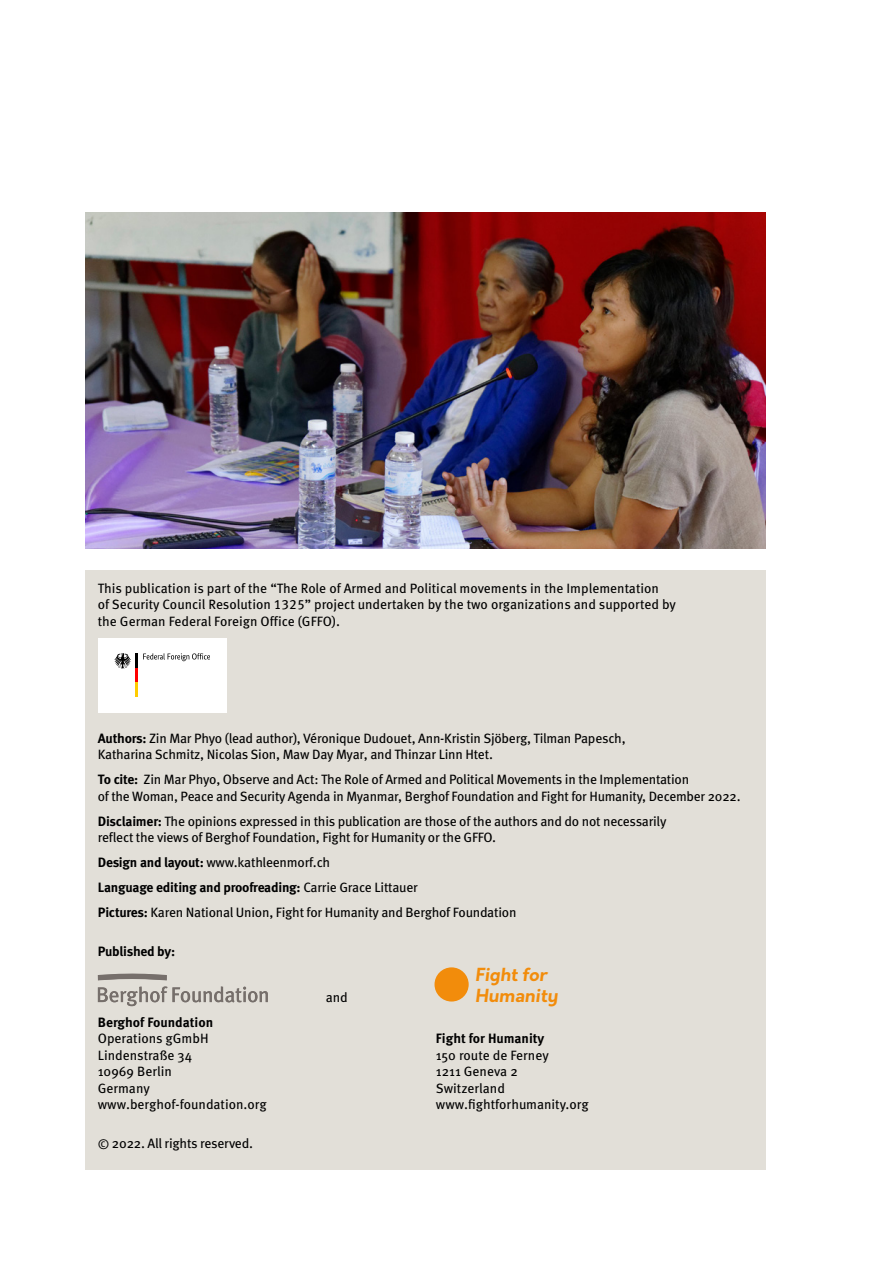
<style>
.page{position:relative;width:893px;height:1263px;background:#fff}
.page>*{position:absolute;margin:0;border:0;box-sizing:border-box;transform-origin:0 0}
.t1{font:italic 700 17.7px "Orkney";color:#f28c0b}
.t2{font:13.5px/16.5px "Meta Pro";letter-spacing:-.015em;color:#000}
.t3{font:700 13.5px "Meta Pro";color:#000}
.t4{font:700 13.5px "Meta Pro";letter-spacing:-.02em;color:#000}
.s1{font-weight:700}
</style>
<div class="page">
<img style="left:85px;top:213px;width:680px;height:335px">
<div style="left:85px;top:570px;width:680px;height:600px;background:#e2dfd8"></div>
<div style="left:98px;top:638px;width:129px;height:74px;background:#fff"></div>
<svg style="left:143px;top:653px;width:67px;height:8px"></svg>
<svg style="left:114px;top:653px;width:17px;height:16px"></svg>
<hr style="left:135px;top:654px;width:3px;height:14px;background:#000">
<hr style="left:135px;top:668px;width:3px;height:14px;background:#f00">
<hr style="left:135px;top:682px;width:3px;height:15px;background:#fc0">
<svg style="left:98px;top:986px;width:170px;height:20px"></svg>
<svg style="left:98px;top:973px;width:69px;height:7px"></svg>
<div style="left:434px;top:967px;width:35px;height:34px;background:#f28c0b;border-radius:50%"></div>
<p class="t2" style="left:98px;top:579px;width:580px">This publication is part of the “The Role of Armed and Political movements in the Implementation<br>of Security Council Resolution 1325” project undertaken by the two organizations and supported by the German Federal Foreign Office (GFFO).</p>
<p class="t2" style="left:98px;top:729px;width:529px"><span class="s1">Authors:</span> Zin Mar Phyo (lead author), Véronique Dudouet, Ann-Kristin Sjöberg, Tilman Papesch,<br>Katharina Schmitz, Nicolas Sion, Maw Day Myar, and Thinzar Linn Htet.</p>
<p class="t2" style="left:98px;top:770px;width:644px"><span class="s1">To cite:</span> Zin Mar Phyo, Observe and Act: The Role of Armed and Political Movements in the Implementation<br>of the Woman, Peace and Security Agenda in Myanmar, Berghof Foundation and Fight for Humanity, December 2022.</p>
<p class="t2" style="left:98px;top:812px;width:570px"><span class="s1">Disclaimer:</span> The opinions expressed in this publication are those of the authors and do not necessarily reflect the views of Berghof Foundation, Fight for Humanity or the GFFO.</p>
<p class="t2" style="left:98px;top:849px;width:420px;line-height:25px"><span class="s1">Design and layout:</span> www.kathleenmorf.ch<br><span class="s1">Language editing and proofreading:</span> Carrie Grace Littauer<br><span class="s1">Pictures:</span> Karen National Union, Fight for Humanity and Berghof Foundation</p>
<p class="t4" style="left:98px;top:940px;width:79px">Published by:</p>
<p class="t3" style="left:98px;top:1011px;width:117px">Berghof Foundation</p>
<p class="t2" style="left:98px;top:1029px;width:170px">Operations gGmbH<br>Lindenstraße 34<br>10969 Berlin<br>Germany www.berghof-foundation.org</p>
<p class="t2" style="left:98px;top:1134px;width:157px">© 2022. All rights reserved.</p>
<h1 class="t1" style="left:475px;top:962px;width:73px">Fight for</h1>
<p class="t2" style="left:326px;top:988px;width:24px">and</p>
<h1 class="t1" style="left:475px;top:984px;width:84px">Humanity</h1>
<p class="t3" style="left:436px;top:1028px;width:110px">Fight for Humanity</p>
<p class="t2" style="left:436px;top:1046px;width:154px">150 route de Ferney<br>1211 Geneva 2<br>Switzerland www.fightforhumanity.org</p>
</div>
